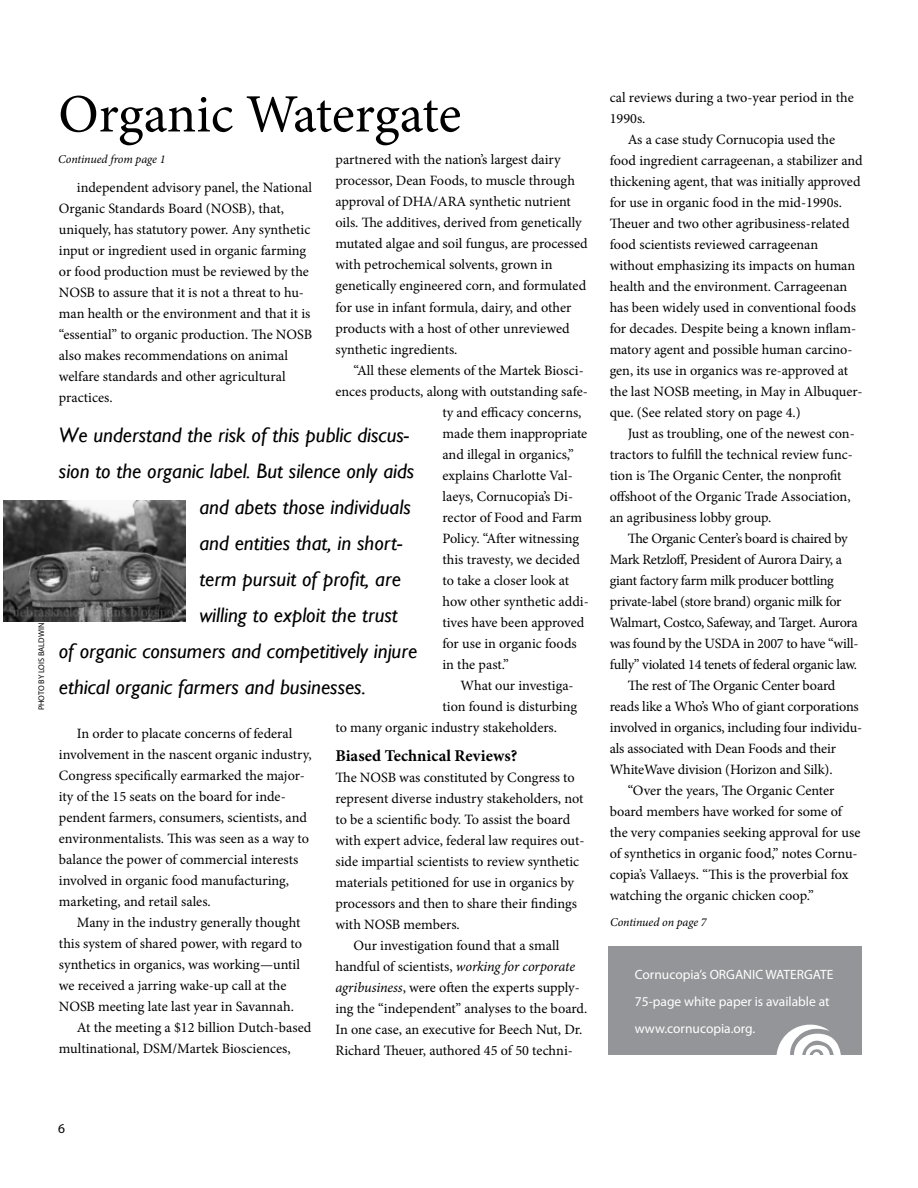
<style>
.page{position:relative;width:918px;height:1188px;background:#fff}
.page>*{position:absolute;margin:0;border:0;box-sizing:border-box;transform-origin:0 0}
.t1{font:54px "Minion Pro";letter-spacing:-.005em;color:#000}
.t2{font:italic 21px "Gill Sans";color:#000}
.t3{font:700 16.5px "Minion Pro";letter-spacing:.005em;color:#000}
.t4{font:14.25px/21px "Minion Pro";letter-spacing:-.005em;color:#000}
.t5{font:14.25px "Minion Pro";letter-spacing:-.025em;color:#000}
.t6{font:13.5px/27px "Myriad Pro";color:#fff}
.t7{font:13.5px "Myriad Pro";color:#000}
.t8{font:italic 12px "Minion Pro";letter-spacing:-.01em;color:#000}
.t9{font:8.25px "Myriad Pro";color:#000}
.s1{font-style:italic}
</style>
<div class="page">
<img style="left:4px;top:500px;width:182px;height:122px">
<div style="left:608px;top:946px;width:253px;height:109px;background:#939598"></div>
<svg style="left:776px;top:1025px;width:65px;height:30px"></svg>
<p class="t9" style="left:36px;top:710px;width:89px;rotate:-90deg">PHOTO BY LOIS BALDWIN</p>
<h1 class="t1" style="left:58px;top:78px;width:405px">Organic Watergate</h1>
<p class="t4" style="left:610px;top:87px;width:246px">cal reviews during a two-year period in the<br>1990s.</p>
<p class="t4" style="left:610px;top:129px;width:255px;text-indent:18px">As a case study Cornucopia used the food ingredient carrageenan, a stabilizer and thickening agent, that was initially approved for use in organic food in the mid-1990s.<br>Theuer and two other agribusiness-related food scientists reviewed carrageenan without emphasizing its impacts on human health and the environment. Carrageenan has been widely used in conventional foods for decades. Despite being a known inflam&shy;matory agent and possible human carcino&shy;gen, its use in organics was re-approved at the last NOSB meeting, in May in Albuquer&shy;que. (See related story on page 4.)</p>
<p class="t4" style="left:610px;top:423px;width:247px;text-indent:18px">Just as troubling, one of the newest con&shy;tractors to fulfill the technical review func&shy;tion is The Organic Center, the nonprofit offshoot of the Organic Trade Association, an agribusiness lobby group.</p>
<p class="t5" style="left:628px;top:529px;width:222px">The Organic Center’s board is chaired by</p>
<p class="t4" style="left:610px;top:549px;width:234px">Mark Retzloff, President of Aurora Dairy, a</p>
<p class="t4" style="left:610px;top:570px;width:226px">giant factory farm milk producer bottling</p>
<p class="t5" style="left:610px;top:592px;width:233px">private-label (store brand) organic milk for</p>
<p class="t5" style="left:610px;top:613px;width:250px">Walmart, Costco, Safeway, and Target. Aurora</p>
<p class="t5" style="left:610px;top:634px;width:250px">was found by the USDA in 2007 to have “will-</p>
<p class="t4" style="left:610px;top:654px;width:249px">fully” violated 14 tenets of federal organic law.</p>
<p class="t4" style="left:628px;top:675px;width:209px">The rest of The Organic Center board</p>
<p class="t4" style="left:610px;top:696px;width:251px">reads like a Who’s Who of giant corporations</p>
<p class="t4" style="left:610px;top:717px;width:254px">involved in organics, including four individu-</p>
<p class="t4" style="left:610px;top:738px;width:228px">als associated with Dean Foods and their</p>
<p class="t4" style="left:610px;top:759px;width:224px">WhiteWave division (Horizon and Silk).</p>
<p class="t4" style="left:628px;top:780px;width:208px">“Over the years, The Organic Center</p>
<p class="t4" style="left:610px;top:801px;width:234px">board members have worked for some of</p>
<p class="t4" style="left:610px;top:822px;width:252px">the very companies seeking approval for use</p>
<p class="t4" style="left:610px;top:843px;width:249px">of synthetics in organic food,” notes Cornu-</p>
<p class="t4" style="left:610px;top:864px;width:240px">copia’s Vallaeys. “This is the proverbial fox</p>
<p class="t4" style="left:610px;top:885px;width:206px">watching the organic chicken coop.”</p>
<p class="t8" style="left:58px;top:151px;width:109px">Continued from page 1</p>
<p class="t4" style="left:335px;top:149px;width:254px">partnered with the nation’s largest dairy processor, Dean Foods, to muscle through approval of DHA/ARA synthetic nutrient oils. The additives, derived from genetically mutated algae and soil fungus, are processed with petrochemical solvents, grown in genetically engineered corn, and formulated for use in infant formula, dairy, and other products with a host of other unreviewed synthetic ingredients.</p>
<p class="t4" style="left:353px;top:360px;width:232px">“All these elements of the Martek Biosci-</p>
<p class="t4" style="left:335px;top:381px;width:254px">ences products, along with outstanding safe-</p>
<p class="t4" style="left:442px;top:402px;width:141px">ty and efficacy concerns,</p>
<p class="t4" style="left:442px;top:423px;width:146px">made them inappropriate</p>
<p class="t4" style="left:442px;top:444px;width:133px">and illegal in organics,”</p>
<p class="t4" style="left:442px;top:465px;width:132px">explains Charlotte Val-</p>
<p class="t4" style="left:442px;top:486px;width:132px">laeys, Cornucopia’s Di-</p>
<p class="t4" style="left:442px;top:507px;width:141px">rector of Food and Farm</p>
<p class="t4" style="left:442px;top:528px;width:138px">Policy. “After witnessing</p>
<p class="t4" style="left:442px;top:549px;width:139px">this travesty, we decided</p>
<p class="t4" style="left:442px;top:570px;width:128px">to take a closer look at</p>
<p class="t4" style="left:442px;top:591px;width:148px">how other synthetic addi-</p>
<p class="t4" style="left:442px;top:612px;width:143px">tives have been approved</p>
<p class="t4" style="left:442px;top:633px;width:136px">for use in organic foods</p>
<p class="t4" style="left:442px;top:654px;width:68px">in the past.”</p>
<p class="t4" style="left:460px;top:675px;width:115px">What our investiga-</p>
<p class="t4" style="left:442px;top:696px;width:136px">tion found is disturbing</p>
<p class="t4" style="left:335px;top:717px;width:223px">to many organic industry stakeholders.</p>
<p class="t3" style="left:335px;top:744px;width:183px">Biased Technical Reviews?</p>
<p class="t4" style="left:335px;top:767px;width:241px">The NOSB was constituted by Congress to</p>
<p class="t4" style="left:335px;top:788px;width:250px">represent diverse industry stakeholders, not</p>
<p class="t4" style="left:335px;top:809px;width:236px">to be a scientific body. To assist the board</p>
<p class="t4" style="left:335px;top:830px;width:250px">with expert advice, federal law requires out-</p>
<p class="t4" style="left:335px;top:851px;width:245px">side impartial scientists to review synthetic</p>
<p class="t4" style="left:335px;top:872px;width:240px">materials petitioned for use in organics by</p>
<p class="t4" style="left:335px;top:893px;width:243px">processors and then to share their findings</p>
<p class="t4" style="left:335px;top:914px;width:126px">with NOSB members.</p>
<p class="t4" style="left:353px;top:935px;width:207px">Our investigation found that a small</p>
<p class="t4" style="left:335px;top:956px;width:241px">handful of scientists, <span class="s1">working for corporate</span></p>
<p class="t4" style="left:335px;top:977px;width:246px"><span class="s1">agribusiness</span>, were often the experts supply-</p>
<p class="t4" style="left:335px;top:998px;width:253px">ing the “independent” analyses to the board.</p>
<p class="t4" style="left:335px;top:1019px;width:249px">In one case, an executive for Beech Nut, Dr.</p>
<p class="t4" style="left:335px;top:1040px;width:239px">Richard Theuer, authored 45 of 50 techni-</p>
<p class="t4" style="left:59px;top:177px;width:255px;text-indent:18px">independent advisory panel, the National Organic Standards Board (NOSB), that, uniquely, has statutory power. Any synthetic input or ingredient used in organic farming or food production must be reviewed by the NOSB to assure that it is not a threat to hu&shy;man health or the environment and that it is “essential” to organic production. The NOSB also makes recommendations on animal welfare standards and other agricultural practices.</p>
<h2 class="t2" style="left:59px;top:422px;width:352px">We understand the risk of this public discus-</h2>
<h2 class="t2" style="left:59px;top:458px;width:357px">sion to the organic label. But silence only aids</h2>
<h2 class="t2" style="left:199px;top:494px;width:213px">and abets those individuals</h2>
<h2 class="t2" style="left:199px;top:530px;width:205px">and entities that, in short-</h2>
<h2 class="t2" style="left:199px;top:566px;width:203px">term pursuit of profit, are</h2>
<h2 class="t2" style="left:199px;top:602px;width:200px">willing to exploit the trust</h2>
<h2 class="t2" style="left:59px;top:638px;width:360px">of organic consumers and competitively injure</h2>
<h2 class="t2" style="left:59px;top:674px;width:308px">ethical organic farmers and businesses.</h2>
<p class="t4" style="left:59px;top:723px;width:254px;text-indent:18px">In order to placate concerns of federal involvement in the nascent organic industry, Congress specifically earmarked the major&shy;ity of the 15 seats on the board for inde&shy;pendent farmers, consumers, scientists, and environmentalists. This was seen as a way to balance the power of commercial interests involved in organic food manufacturing, marketing, and retail sales.</p>
<p class="t4" style="left:77px;top:912px;width:225px">Many in the industry generally thought</p>
<p class="t4" style="left:59px;top:933px;width:245px">this system of shared power, with regard to</p>
<p class="t4" style="left:59px;top:954px;width:243px">synthetics in organics, was working—until</p>
<p class="t4" style="left:59px;top:975px;width:229px">we received a jarring wake-up call at the</p>
<p class="t4" style="left:59px;top:996px;width:237px">NOSB meeting late last year in Savannah.</p>
<p class="t4" style="left:77px;top:1017px;width:236px">At the meeting a $12 billion Dutch-based</p>
<p class="t4" style="left:59px;top:1038px;width:233px">multinational, DSM/Martek Biosciences,</p>
<p class="t8" style="left:610px;top:914px;width:98px">Continued on page 7</p>
<p class="t6" style="left:635px;top:961px;width:200px">Cornucopia’s ORGANIC WATERGATE<br>75-page white paper is available at www.cornucopia.org.</p>
<p class="t7" style="left:58px;top:1121px;width:8px">6</p>
</div>
